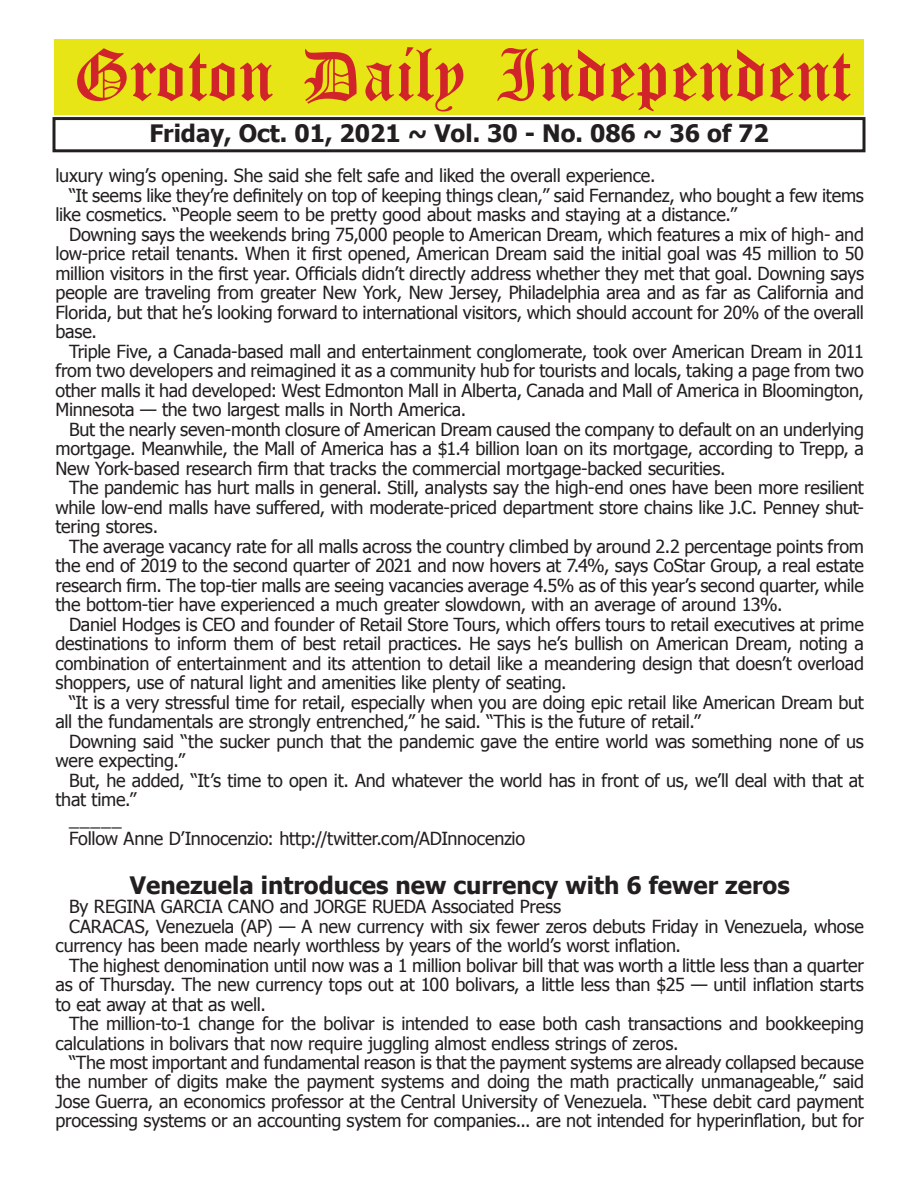
<style>
.page{position:relative;width:918px;height:1188px;background:#fff}
.page>*{position:absolute;margin:0;border:0;box-sizing:border-box;transform-origin:0 0}
.t1{font:54px "Old English Five";color:#d1232a}
.t2{font:700 24px "Tahoma";color:#231f20}
.t3{font:18px "Tahoma";letter-spacing:-.015em;color:#231f20}
</style>
<div class="page">
<div style="left:52px;top:117px;width:814px;height:35px;border:3px solid #231f20"></div>
<div style="left:54px;top:40px;width:810px;height:75px;background:#e7e515"></div>
<h1 class="t1" style="left:73px;top:50px;width:779px">Groton Daily Independent</h1>
<h2 class="t2" style="left:149px;top:116px;width:621px">Friday, Oct. 01, 2021 ~ Vol. 30 - No. 086 ~ 36 of 72</h2>
<p class="t3" style="left:56px;top:164px;width:602px">luxury wing’s opening. She said she felt safe and liked the overall experience.</p>
<p class="t3" style="left:69px;top:183px;width:796px">“It seems like they’re definitely on top of keeping things clean,” said Fernandez, who bought a few items</p>
<p class="t3" style="left:56px;top:203px;width:683px">like cosmetics. “People seem to be pretty good about masks and staying at a distance.”</p>
<p class="t3" style="left:69px;top:222px;width:797px">Downing says the weekends bring 75,000 people to American Dream, which features a mix of high- and</p>
<p class="t3" style="left:56px;top:242px;width:810px">low-price retail tenants. When it first opened, American Dream said the initial goal was 45 million to 50</p>
<p class="t3" style="left:56px;top:261px;width:810px">million visitors in the first year. Officials didn’t directly address whether they met that goal. Downing says</p>
<p class="t3" style="left:56px;top:281px;width:810px">people are traveling from greater New York, New Jersey, Philadelphia area and as far as California and</p>
<p class="t3" style="left:56px;top:300px;width:810px">Florida, but that he’s looking forward to international visitors, which should account for 20% of the overall</p>
<p class="t3" style="left:56px;top:320px;width:43px">base.</p>
<p class="t3" style="left:69px;top:339px;width:797px">Triple Five, a Canada-based mall and entertainment conglomerate, took over American Dream in 2011</p>
<p class="t3" style="left:56px;top:359px;width:810px">from two developers and reimagined it as a community hub for tourists and locals, taking a page from two</p>
<p class="t3" style="left:56px;top:378px;width:810px">other malls it had developed: West Edmonton Mall in Alberta, Canada and Mall of America in Bloomington,</p>
<p class="t3" style="left:56px;top:398px;width:412px">Minnesota — the two largest malls in North America.</p>
<p class="t3" style="left:69px;top:417px;width:796px">But the nearly seven-month closure of American Dream caused the company to default on an underlying</p>
<p class="t3" style="left:56px;top:437px;width:810px">mortgage. Meanwhile, the Mall of America has a $1.4 billion loan on its mortgage, according to Trepp, a</p>
<p class="t3" style="left:56px;top:456px;width:672px">New York-based research firm that tracks the commercial mortgage-backed securities.</p>
<p class="t3" style="left:69px;top:476px;width:796px">The pandemic has hurt malls in general. Still, analysts say the high-end ones have been more resilient</p>
<p class="t3" style="left:56px;top:495px;width:810px">while low-end malls have suffered, with moderate-priced department store chains like J.C. Penney shut-</p>
<p class="t3" style="left:56px;top:515px;width:104px">tering stores.</p>
<p class="t3" style="left:69px;top:534px;width:797px">The average vacancy rate for all malls across the country climbed by around 2.2 percentage points from</p>
<p class="t3" style="left:56px;top:554px;width:810px">the end of 2019 to the second quarter of 2021 and now hovers at 7.4%, says CoStar Group, a real estate</p>
<p class="t3" style="left:56px;top:573px;width:810px">research firm. The top-tier malls are seeing vacancies average 4.5% as of this year’s second quarter, while</p>
<p class="t3" style="left:56px;top:592px;width:729px">the bottom-tier have experienced a much greater slowdown, with an average of around 13%.</p>
<p class="t3" style="left:69px;top:612px;width:796px">Daniel Hodges is CEO and founder of Retail Store Tours, which offers tours to retail executives at prime</p>
<p class="t3" style="left:56px;top:631px;width:810px">destinations to inform them of best retail practices. He says he’s bullish on American Dream, noting a</p>
<p class="t3" style="left:56px;top:651px;width:810px">combination of entertainment and its attention to detail like a meandering design that doesn’t overload</p>
<p class="t3" style="left:56px;top:670px;width:513px">shoppers, use of natural light and amenities like plenty of seating.</p>
<p class="t3" style="left:69px;top:690px;width:796px">“It is a very stressful time for retail, especially when you are doing epic retail like American Dream but</p>
<p class="t3" style="left:56px;top:709px;width:647px">all the fundamentals are strongly entrenched,” he said. “This is the future of retail.”</p>
<p class="t3" style="left:69px;top:729px;width:796px">Downing said “the sucker punch that the pandemic gave the entire world was something none of us</p>
<p class="t3" style="left:56px;top:748px;width:131px">were expecting.”</p>
<p class="t3" style="left:69px;top:768px;width:796px">But, he added, “It’s time to open it. And whatever the world has in front of us, we’ll deal with that at</p>
<p class="t3" style="left:56px;top:787px;width:83px">that time.”</p>
<p class="t3" style="left:69px;top:807px;width:54px">_____</p>
<p class="t3" style="left:69px;top:826px;width:458px">Follow Anne D’Innocenzio: http://twitter.com/ADInnocenzio</p>
<h2 class="t2" style="left:130px;top:868px;width:661px">Venezuela introduces new currency with 6 fewer zeros</h2>
<p class="t3" style="left:69px;top:894px;width:494px">By REGINA GARCIA CANO and JORGE RUEDA Associated Press</p>
<p class="t3" style="left:69px;top:914px;width:797px">CARACAS, Venezuela (AP) — A new currency with six fewer zeros debuts Friday in Venezuela, whose</p>
<p class="t3" style="left:56px;top:933px;width:627px">currency has been made nearly worthless by years of the world’s worst inflation.</p>
<p class="t3" style="left:69px;top:953px;width:797px">The highest denomination until now was a 1 million bolivar bill that was worth a little less than a quarter</p>
<p class="t3" style="left:56px;top:972px;width:810px">as of Thursday. The new currency tops out at 100 bolivars, a little less than $25 — until inflation starts</p>
<p class="t3" style="left:56px;top:992px;width:212px">to eat away at that as well.</p>
<p class="t3" style="left:69px;top:1011px;width:796px">The million-to-1 change for the bolivar is intended to ease both cash transactions and bookkeeping</p>
<p class="t3" style="left:56px;top:1031px;width:625px">calculations in bolivars that now require juggling almost endless strings of zeros.</p>
<p class="t3" style="left:69px;top:1050px;width:796px">“The most important and fundamental reason is that the payment systems are already collapsed because</p>
<p class="t3" style="left:56px;top:1070px;width:810px">the number of digits make the payment systems and doing the math practically unmanageable,” said</p>
<p class="t3" style="left:56px;top:1089px;width:810px">Jose Guerra, an economics professor at the Central University of Venezuela. “These debit card payment</p>
<p class="t3" style="left:56px;top:1109px;width:810px">processing systems or an accounting system for companies... are not intended for hyperinflation, but for</p>
</div>
